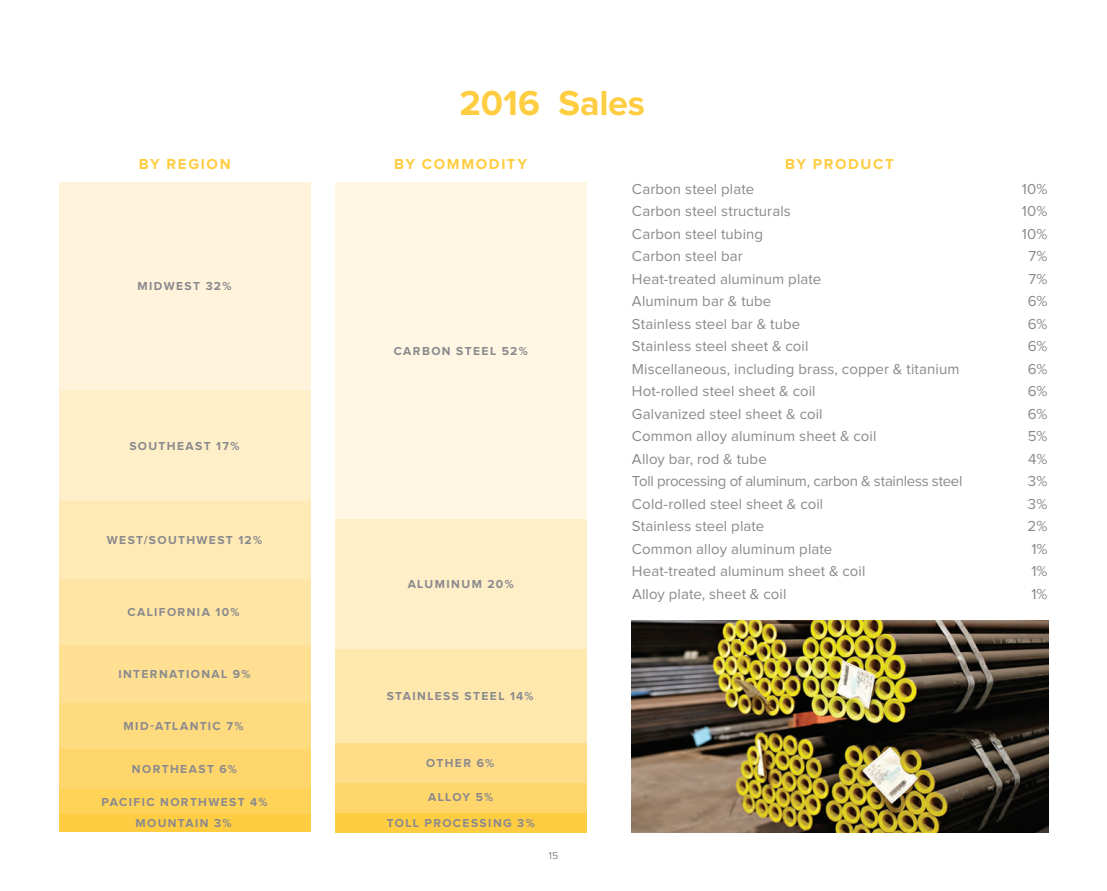
<style>
.page{position:relative;width:1107px;height:891px;background:#fff}
.page>*{position:absolute;margin:0;border:0;box-sizing:border-box;transform-origin:0 0}
.t1{font:700 36px "Proxima Nova";letter-spacing:-.005em;color:#ffcd41}
.t2{font:15px "Proxima Nova";letter-spacing:.005em;color:#8a8a8e}
.t3{font:15px "Proxima Nova";letter-spacing:-.02em;color:#8a8a8e}
.t4{font:700 15px "Proxima Nova";letter-spacing:.11em;color:#ffcd41}
.t5{font:700 12px "Proxima Nova";letter-spacing:.115em;color:#8a8a8e}
.t6{font:10.5px "Proxima Nova";color:#8a8a8e}
</style>
<div class="page">
<div style="left:335px;top:182px;width:252px;height:337px;background:#fff6e4"></div>
<div style="left:335px;top:813px;width:252px;height:19px;background:#ffcd41"></div>
<div style="left:335px;top:782px;width:252px;height:31px;background:#ffd66c"></div>
<div style="left:335px;top:649px;width:252px;height:94px;background:#ffe8ad"></div>
<div style="left:335px;top:743px;width:252px;height:39px;background:#fd8"></div>
<div style="left:335px;top:519px;width:252px;height:130px;background:#ffefc8"></div>
<img style="left:632px;top:620px;width:416px;height:212px">
<div style="left:59px;top:789px;width:251px;height:26px;background:#ffd258"></div>
<div style="left:59px;top:182px;width:251px;height:209px;background:#fff4db"></div>
<div style="left:59px;top:815px;width:251px;height:17px;background:#ffcd41"></div>
<div style="left:59px;top:703px;width:251px;height:46px;background:#ffdb7f"></div>
<div style="left:59px;top:749px;width:251px;height:40px;background:#ffd66c"></div>
<div style="left:59px;top:644px;width:251px;height:59px;background:#ffe092"></div>
<div style="left:59px;top:501px;width:251px;height:78px;background:#ffeab6"></div>
<div style="left:59px;top:579px;width:251px;height:65px;background:#ffe5a3"></div>
<div style="left:59px;top:391px;width:251px;height:110px;background:#ffefc8"></div>
<h1 class="t1" style="left:460px;top:87px;width:187px">2016 Sales</h1>
<p class="t4" style="left:139px;top:157px;width:93px">BY REGION</p>
<p class="t4" style="left:785px;top:157px;width:110px">BY PRODUCT</p>
<p class="t4" style="left:394px;top:157px;width:135px">BY COMMODITY</p>
<p class="t5" style="left:138px;top:281px;width:96px">MIDWEST 32%</p>
<p class="t5" style="left:129px;top:440px;width:112px">SOUTHEAST 17%</p>
<p class="t5" style="left:107px;top:535px;width:157px">WEST/SOUTHWEST 12%</p>
<p class="t5" style="left:127px;top:606px;width:114px">CALIFORNIA 10%</p>
<p class="t5" style="left:118px;top:668px;width:134px">INTERNATIONAL 9%</p>
<p class="t5" style="left:124px;top:721px;width:121px">MID-ATLANTIC 7%</p>
<p class="t5" style="left:132px;top:763px;width:107px">NORTHEAST 6%</p>
<p class="t5" style="left:101px;top:796px;width:168px">PACIFIC NORTHWEST 4%</p>
<p class="t5" style="left:136px;top:818px;width:98px">MOUNTAIN 3%</p>
<p class="t5" style="left:394px;top:345px;width:136px">CARBON STEEL 52%</p>
<p class="t5" style="left:408px;top:579px;width:108px">ALUMINUM 20%</p>
<p class="t5" style="left:387px;top:690px;width:148px">STAINLESS STEEL 14%</p>
<p class="t5" style="left:426px;top:757px;width:70px">OTHER 6%</p>
<p class="t5" style="left:428px;top:792px;width:67px">ALLOY 5%</p>
<p class="t5" style="left:387px;top:817px;width:150px">TOLL PROCESSING 3%</p>
<p class="t6" style="left:549px;top:850px;width:11px">15</p>
<p class="t2" style="left:632px;top:182px;width:124px">Carbon steel plate</p>
<p class="t2" style="left:1022px;top:182px;width:27px">10%</p>
<p class="t2" style="left:632px;top:204px;width:160px">Carbon steel structurals</p>
<p class="t2" style="left:1022px;top:204px;width:27px">10%</p>
<p class="t2" style="left:632px;top:227px;width:133px">Carbon steel tubing</p>
<p class="t2" style="left:1022px;top:227px;width:27px">10%</p>
<p class="t2" style="left:632px;top:249px;width:112px">Carbon steel bar</p>
<p class="t2" style="left:1028px;top:249px;width:21px">7%</p>
<p class="t2" style="left:632px;top:272px;width:191px">Heat-treated aluminum plate</p>
<p class="t2" style="left:1028px;top:272px;width:21px">7%</p>
<p class="t2" style="left:632px;top:294px;width:141px">Aluminum bar &amp; tube</p>
<p class="t2" style="left:1028px;top:294px;width:21px">6%</p>
<p class="t2" style="left:632px;top:317px;width:170px">Stainless steel bar &amp; tube</p>
<p class="t2" style="left:1028px;top:317px;width:21px">6%</p>
<p class="t2" style="left:632px;top:339px;width:178px">Stainless steel sheet &amp; coil</p>
<p class="t2" style="left:1028px;top:339px;width:21px">6%</p>
<p class="t2" style="left:632px;top:362px;width:329px">Miscellaneous, including brass, copper &amp; titanium</p>
<p class="t2" style="left:1028px;top:362px;width:21px">6%</p>
<p class="t2" style="left:632px;top:384px;width:185px">Hot-rolled steel sheet &amp; coil</p>
<p class="t2" style="left:1028px;top:384px;width:21px">6%</p>
<p class="t2" style="left:632px;top:407px;width:192px">Galvanized steel sheet &amp; coil</p>
<p class="t2" style="left:1028px;top:407px;width:21px">6%</p>
<p class="t2" style="left:632px;top:429px;width:246px">Common alloy aluminum sheet &amp; coil</p>
<p class="t2" style="left:1028px;top:429px;width:21px">5%</p>
<p class="t2" style="left:632px;top:452px;width:136px">Alloy bar, rod &amp; tube</p>
<p class="t2" style="left:1028px;top:452px;width:21px">4%</p>
<p class="t3" style="left:632px;top:474px;width:332px">Toll processing of aluminum, carbon &amp; stainless steel</p>
<p class="t2" style="left:1028px;top:474px;width:21px">3%</p>
<p class="t2" style="left:632px;top:497px;width:193px">Cold-rolled steel sheet &amp; coil</p>
<p class="t2" style="left:1028px;top:497px;width:21px">3%</p>
<p class="t2" style="left:632px;top:519px;width:134px">Stainless steel plate</p>
<p class="t2" style="left:1028px;top:519px;width:21px">2%</p>
<p class="t2" style="left:632px;top:542px;width:202px">Common alloy aluminum plate</p>
<p class="t2" style="left:1031px;top:542px;width:18px">1%</p>
<p class="t2" style="left:632px;top:564px;width:235px">Heat-treated aluminum sheet &amp; coil</p>
<p class="t2" style="left:1031px;top:564px;width:18px">1%</p>
<p class="t2" style="left:632px;top:587px;width:156px">Alloy plate, sheet &amp; coil</p>
<p class="t2" style="left:1031px;top:587px;width:18px">1%</p>
</div>
